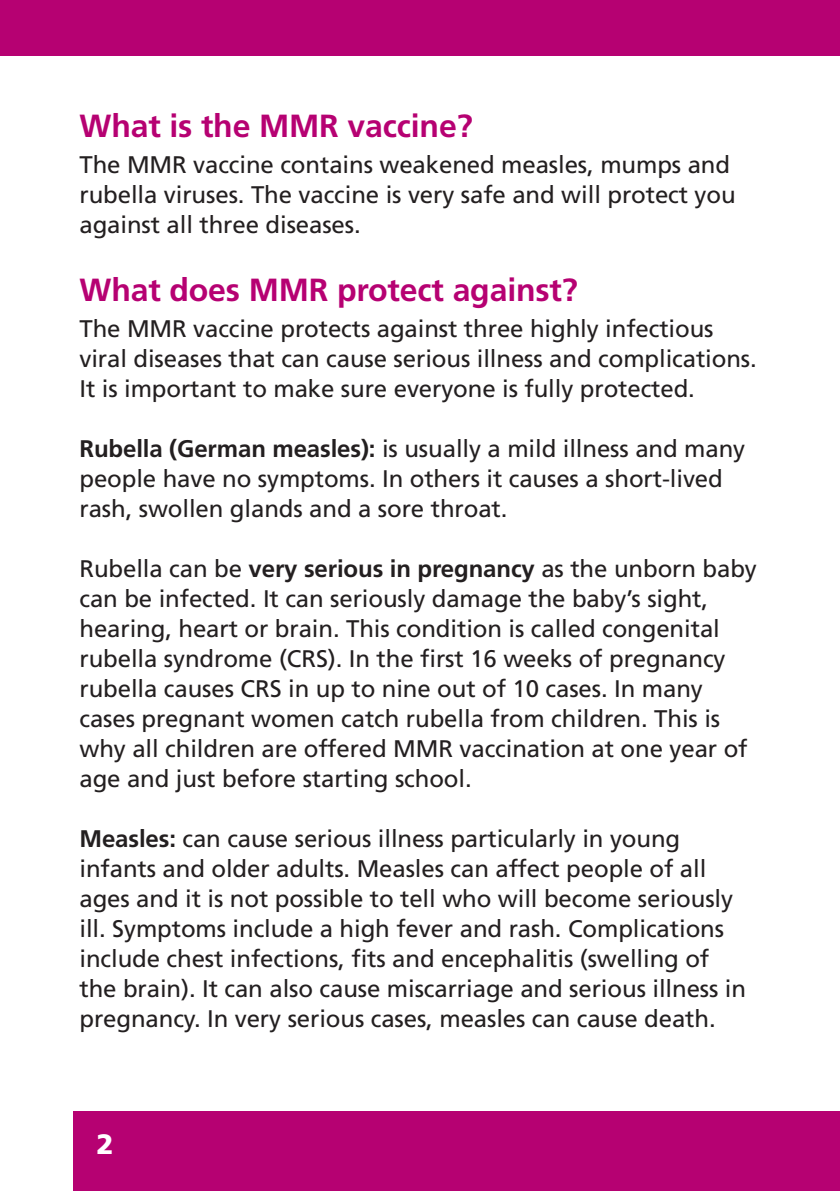
<style>
.page{position:relative;width:840px;height:1191px;background:#fff}
.page>*{position:absolute;margin:0;border:0;box-sizing:border-box;transform-origin:0 0}
.Paragraph_Style_3__B{font:700 32px "Frutiger";letter-spacing:-.005em;color:#b60172}
.Paragraph_Style_2__S{font:900 28px "Frutiger";color:#fff}
.Paragraph_Style_3__B-2{font:24px/30px "Frutiger";letter-spacing:-.005em;color:#231f20}
.s1{font-weight:700}
</style>
<div class="page">
<div style="left:0;top:0;width:839px;height:56px;background:#b60172"></div>
<div style="left:74px;top:1111px;width:765px;height:80px;background:#b60172"></div>
<p class="Paragraph_Style_3__B" style="left:79px;top:107px;width:394px">What is the MMR vaccine?</p>
<p class="Paragraph_Style_3__B-2" style="left:79px;top:150px;width:657px">The MMR vaccine contains weakened measles, mumps and rubella viruses. The vaccine is very safe and will protect you against all three diseases.</p>
<p class="Paragraph_Style_3__B" style="left:79px;top:271px;width:499px">What does MMR protect against?</p>
<p class="Paragraph_Style_3__B-2" style="left:79px;top:314px;width:678px">The MMR vaccine protects against three highly infectious viral diseases that can cause serious illness and complications.<br>It is important to make sure everyone is fully protected.</p>
<p class="Paragraph_Style_3__B-2" style="left:79px;top:434px;width:667px"><span class="s1">Rubella (German measles):</span> is usually a mild illness and many people have no symptoms. In others it causes a short-lived rash, swollen glands and a sore throat.</p>
<p class="Paragraph_Style_3__B-2" style="left:79px;top:554px;width:678px">Rubella can be <span class="s1">very serious in pregnancy</span> as the unborn baby can be infected. It can seriously damage the baby’s sight, hearing, heart or brain. This condition is called congenital rubella syndrome (CRS). In the first 16 weeks of pregnancy rubella causes CRS in up to nine out of 10 cases. In many cases pregnant women catch rubella from children. This is why all children are offered MMR vaccination at one year of age and just before starting school.</p>
<p class="Paragraph_Style_3__B-2" style="left:79px;top:824px;width:667px"><span class="s1">Measles:</span> can cause serious illness particularly in young infants and older adults. Measles can affect people of all ages and it is not possible to tell who will become seriously ill. Symptoms include a high fever and rash. Complications include chest infections, fits and encephalitis (swelling of the brain). It can also cause miscarriage and serious illness in pregnancy. In very serious cases, measles can cause death.</p>
<p class="Paragraph_Style_2__S" style="left:96px;top:1126px;width:19px">2</p>
</div>
